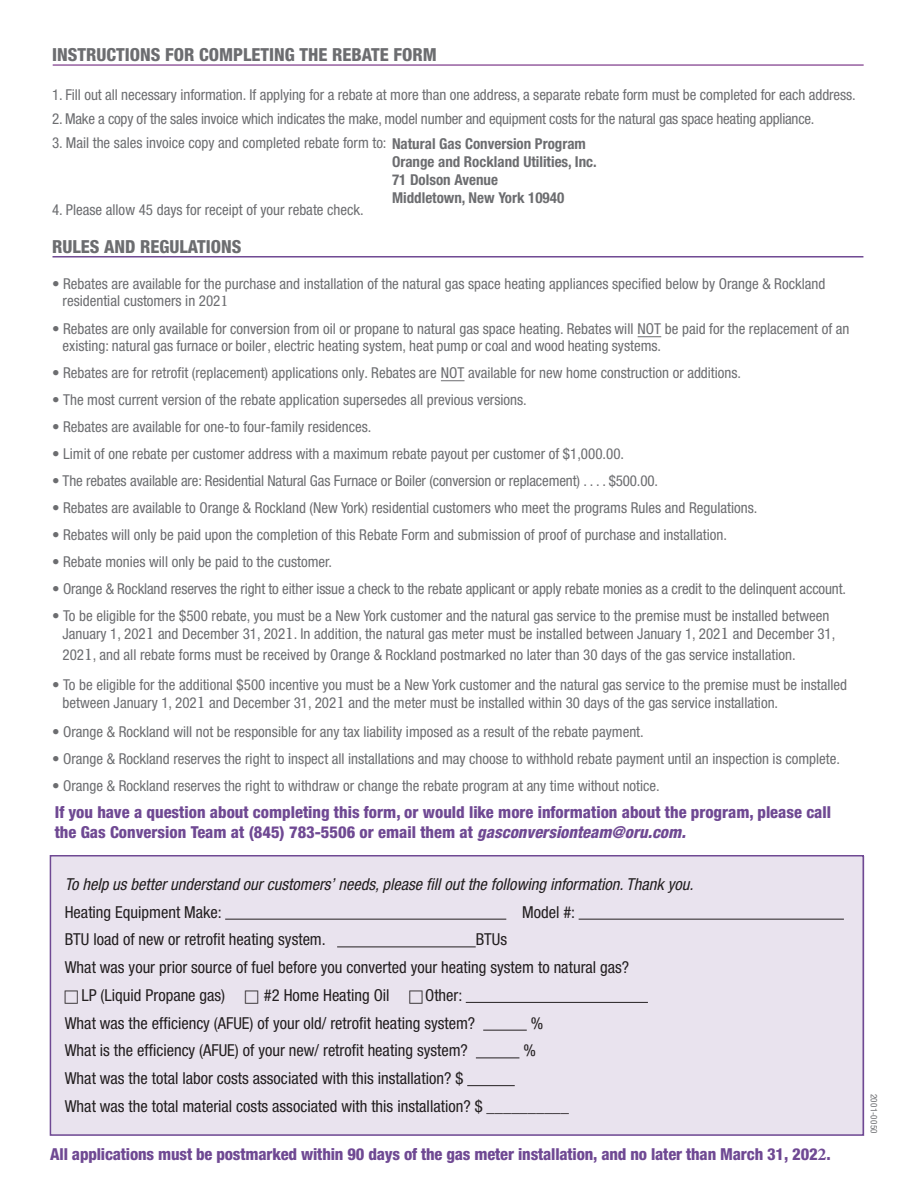
<style>
.page{position:relative;width:918px;height:1188px;background:#fff}
.page>*{position:absolute;margin:0;border:0;box-sizing:border-box;transform-origin:0 0}
.t1{font:800 condensed 18px "Helvetica Neue";color:#6c6d70}
.t2{font:condensed 16.5px/27.8px "Helvetica Neue";color:#231f20}
.t3{font:800 condensed 16.5px/19.8px "Helvetica Neue";color:#6f4993}
.t4{font:italic condensed 16.5px "Helvetica Neue";color:#231f20}
.t5{font:condensed 15px/17.2px "Helvetica Neue";color:#6c6d70}
.t6{font:700 condensed 15px/18px "Helvetica Neue";color:#6c6d70}
.t7{font:condensed 9px "Helvetica Neue";letter-spacing:.035em;color:#6c6d70}
.s1{font-weight:400}
.s2{font-family:"Minion Pro";font-stretch:normal;font-size:16.5px}
.s3{font-family:"Minion Pro";font-stretch:normal;font-size:18px}
.s4{font-style:italic}
.s5{font-family:"Minion Pro";font-weight:700;font-stretch:normal;font-size:18px}
</style>
<div class="page">
<hr style="left:53px;top:64px;width:811px;height:2px;background:#965fa0">
<hr style="left:52px;top:256px;width:811px;height:2px;background:#6f4993">
<div style="left:51px;top:856px;width:814px;height:280px;background:#e9e3ee"></div>
<svg style="left:441px;top:380px;width:24px;height:1px"></svg>
<svg style="left:638px;top:336px;width:23px;height:1px"></svg>
<hr style="left:225px;top:919px;width:281px;height:1px;background:#231f20">
<hr style="left:579px;top:919px;width:265px;height:1px;background:#231f20">
<hr style="left:337px;top:946px;width:139px;height:1px;background:#231f20">
<hr style="left:466px;top:1002px;width:182px;height:1px;background:#231f20">
<hr style="left:483px;top:1030px;width:44px;height:1px;background:#231f20">
<hr style="left:476px;top:1057px;width:43px;height:1px;background:#231f20">
<hr style="left:467px;top:1085px;width:48px;height:1px;background:#231f20">
<div style="left:50px;top:855px;width:814px;height:281px;border:2px solid #6f4993"></div>
<p class="t1" style="left:52px;top:43px;width:386px">INSTRUCTIONS FOR COMPLETING THE REBATE FORM</p>
<p class="t5" style="left:52px;top:86px;width:805px">1. Fill out all necessary information. If applying for a rebate at more than one address, a separate rebate form must be completed for each address.</p>
<p class="t5" style="left:52px;top:110px;width:764px">2. Make a copy of the sales invoice which indicates the make, model number and equipment costs for the natural gas space heating appliance.</p>
<p class="t6" style="left:392px;top:134px;width:206px;text-indent:-340px"><span class="s1">3. Mail the sales invoice copy and completed rebate form to:</span> Natural Gas Conversion Program Orange and Rockland Utilities, Inc.<br>71 Dolson Avenue<br>Middletown, New York 10940</p>
<p class="t5" style="left:52px;top:201px;width:313px">4. Please allow 45 days for receipt of your rebate check.</p>
<p class="t1" style="left:52px;top:235px;width:191px">RULES AND REGULATIONS</p>
<p class="t5" style="left:63px;top:274px;width:764px;text-indent:-11px">• Rebates are available for the purchase and installation of the natural gas space heating appliances specified below by Orange &amp; Rockland residential customers in 202<span class="s2">1</span></p>
<p class="t5" style="left:63px;top:320px;width:788px;text-indent:-11px">• Rebates are only available for conversion from oil or propane to natural gas space heating. Rebates will NOT be paid for the replacement of an existing: natural gas furnace or boiler, electric heating system, heat pump or coal and wood heating systems.</p>
<p class="t5" style="left:52px;top:364px;width:691px">• Rebates are for retrofit (replacement) applications only. Rebates are NOT available for new home construction or additions.</p>
<p class="t5" style="left:52px;top:391px;width:476px">• The most current version of the rebate application supersedes all previous versions.</p>
<p class="t5" style="left:52px;top:418px;width:321px">• Rebates are available for one-to four-family residences.</p>
<p class="t5" style="left:52px;top:445px;width:574px">• Limit of one rebate per customer address with a maximum rebate payout per customer of $1,000.00.</p>
<p class="t5" style="left:52px;top:472px;width:608px">• The rebates available are: Residential Natural Gas Furnace or Boiler (conversion or replacement) . . . . $500.00.</p>
<p class="t5" style="left:52px;top:499px;width:707px">• Rebates are available to Orange &amp; Rockland (New York) residential customers who meet the programs Rules and Regulations.</p>
<p class="t5" style="left:52px;top:526px;width:677px">• Rebates will only be paid upon the completion of this Rebate Form and submission of proof of purchase and installation.</p>
<p class="t5" style="left:52px;top:553px;width:282px">• Rebate monies will only be paid to the customer.</p>
<p class="t5" style="left:52px;top:580px;width:795px">• Orange &amp; Rockland reserves the right to either issue a check to the rebate applicant or apply rebate monies as a credit to the delinquent account.</p>
<p class="t5" style="left:63px;top:606px;width:774px;line-height:18.8px;text-indent:-11px">• To be eligible for the $500 rebate, you must be a New York customer and the natural gas service to the premise must be installed between<br>January 1, 202<span class="s3">1</span> and December 31, 202<span class="s3">1</span>. In addition, the natural gas meter must be installed between January 1, 202<span class="s3">1</span> and December 31,</p>
<p class="t5" style="left:63px;top:646px;width:735px">202<span class="s3">1</span>, and all rebate forms must be received by Orange &amp; Rockland postmarked no later than 30 days of the gas service installation.</p>
<p class="t5" style="left:63px;top:675px;width:786px;line-height:18.3px;text-indent:-11px">• To be eligible for the additional $500 incentive you must be a New York customer and the natural gas service to the premise must be installed between January 1, 202<span class="s3">1</span> and December 31, 202<span class="s3">1</span> and the meter must be installed within 30 days of the gas service installation.</p>
<p class="t5" style="left:52px;top:723px;width:593px">• Orange &amp; Rockland will not be responsible for any tax liability imposed as a result of the rebate payment.</p>
<p class="t5" style="left:52px;top:750px;width:790px">• Orange &amp; Rockland reserves the right to inspect all installations and may choose to withhold rebate payment until an inspection is complete.</p>
<p class="t5" style="left:52px;top:777px;width:609px">• Orange &amp; Rockland reserves the right to withdraw or change the rebate program at any time without notice.</p>
<p class="t3" style="left:55px;top:802px;width:778px">If you have a question about completing this form, or would like more information about the program, please call the Gas Conversion Team at (845) 783-5506 or email them at <span class="s4">gasconversionteam@oru.com.</span></p>
<p class="t4" style="left:65px;top:874px;width:630px">To help us better understand our customers’ needs, please fill out the following information. Thank you.</p>
<p class="t2" style="left:65px;top:898px;width:159px">Heating Equipment Make:</p>
<p class="t2" style="left:522px;top:898px;width:55px">Model #:</p>
<p class="t2" style="left:65px;top:925px;width:263px">BTU load of new or retrofit heating system.</p>
<p class="t2" style="left:476px;top:925px;width:33px">BTUs</p>
<p class="t2" style="left:65px;top:953px;width:566px">What was your prior source of fuel before you converted your heating system to natural gas?</p>
<p class="t2" style="left:81px;top:981px;width:145px">LP (Liquid Propane gas)</p>
<p class="t2" style="left:264px;top:981px;width:127px">#2 Home Heating Oil</p>
<p class="t2" style="left:65px;top:981px;width:412px;text-indent:360px">Other:<br>What was the efficiency (AFUE) of your old/ retrofit heating system?</p>
<p class="t2" style="left:531px;top:1009px;width:14px">%</p>
<p class="t2" style="left:65px;top:1036px;width:405px">What is the efficiency (AFUE) of your new/ retrofit heating system?</p>
<p class="t2" style="left:523px;top:1036px;width:14px">%</p>
<p class="t2" style="left:65px;top:1064px;width:506px">What was the total labor costs associated with this installation? $<br>What was the total material costs associated with this installation? $ __________</p>
<p class="t3" style="left:50px;top:1144px;width:782px">All applications must be postmarked within 90 days of the gas meter installation, and no later than March 31, 202<span class="s5">2</span>.</p>
<p class="t7" style="left:879px;top:1094px;width:41px;rotate:90deg">2001-0050</p>
</div>
